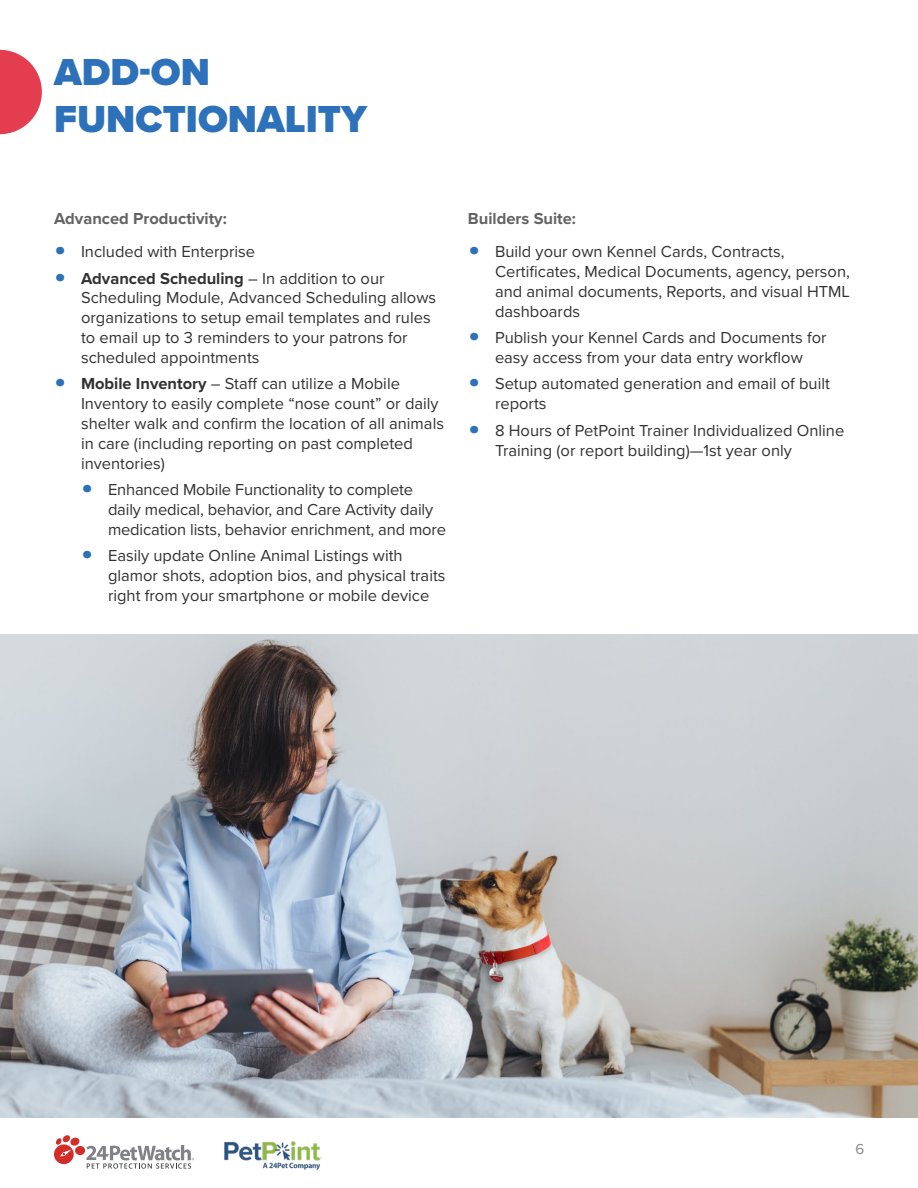
<style>
.page{position:relative;width:918px;height:1188px;background:#fff}
.page>*{position:absolute;margin:0;border:0;box-sizing:border-box;transform-origin:0 0}
.t1{font:900 39px/46.8px "Proxima Nova";color:#2d71ba}
.t2{font:16.5px/19.8px "Proxima Nova";color:#333232}
.t3{font:700 16.5px "Proxima Nova";color:#646363}
.t4{font:15px "Proxima Nova";color:#898586}
.s1{font-family:"FS Albert Pro";font-size:24px;color:#2d71ba}
.s2{font-weight:700}
</style>
<div class="page">
<img style="left:224px;top:1141px;width:98px;height:29px">
<svg style="left:54px;top:1137px;width:140px;height:32px"></svg>
<svg style="left:0;top:50px;width:42px;height:84px"></svg>
<img style="left:0;top:634px;width:918px;height:483px">
<h1 class="t1" style="left:54px;top:48px;width:314px">ADD-ON<br>FUNCTIONALITY</h1>
<p class="t3" style="left:54px;top:206px;width:174px">Advanced Productivity:</p>
<p class="t2" style="left:54px;top:241px;width:203px"><span class="s1">•</span> Included with Enterprise</p>
<p class="t2" style="left:81px;top:268px;width:357px;text-indent:-27px"><span class="s1">•</span> <span class="s2">Advanced Scheduling</span> – In addition to our Scheduling Module, Advanced Scheduling allows organizations to setup email templates and rules to email up to 3 reminders to your patrons for scheduled appointments</p>
<p class="t2" style="left:81px;top:373px;width:365px;text-indent:-27px"><span class="s1">•</span> <span class="s2">Mobile Inventory</span> – Staff can utilize a Mobile Inventory to easily complete “nose count” or daily shelter walk and confirm the location of all animals in care (including reporting on past completed inventories)</p>
<p class="t2" style="left:108px;top:479px;width:340px;text-indent:-27px"><span class="s1">•</span> Enhanced Mobile Functionality to complete daily medical, behavior, and Care Activity daily medication lists, behavior enrichment, and more</p>
<p class="t2" style="left:108px;top:545px;width:339px;text-indent:-27px"><span class="s1">•</span> Easily update Online Animal Listings with glamor shots, adoption bios, and physical traits right from your smartphone or mobile device</p>
<p class="t3" style="left:468px;top:206px;width:110px">Builders Suite:</p>
<p class="t2" style="left:495px;top:241px;width:356px;text-indent:-27px"><span class="s1">•</span> Build your own Kennel Cards, Contracts, Certificates, Medical Documents, agency, person, and animal documents, Reports, and visual HTML dashboards</p>
<p class="t2" style="left:468px;top:327px;width:360px;text-align:center"><span class="s1">•</span> Publish your Kennel Cards and Documents for easy access from your data entry workflow</p>
<p class="t2" style="left:495px;top:373px;width:336px;text-indent:-27px"><span class="s1">•</span> Setup automated generation and email of built reports</p>
<p class="t2" style="left:495px;top:420px;width:351px;text-indent:-27px"><span class="s1">•</span> 8 Hours of PetPoint Trainer Individualized Online<br>Training (or report building)—1st year only</p>
<p class="t4" style="left:855px;top:1138px;width:10px">6</p>
</div>
